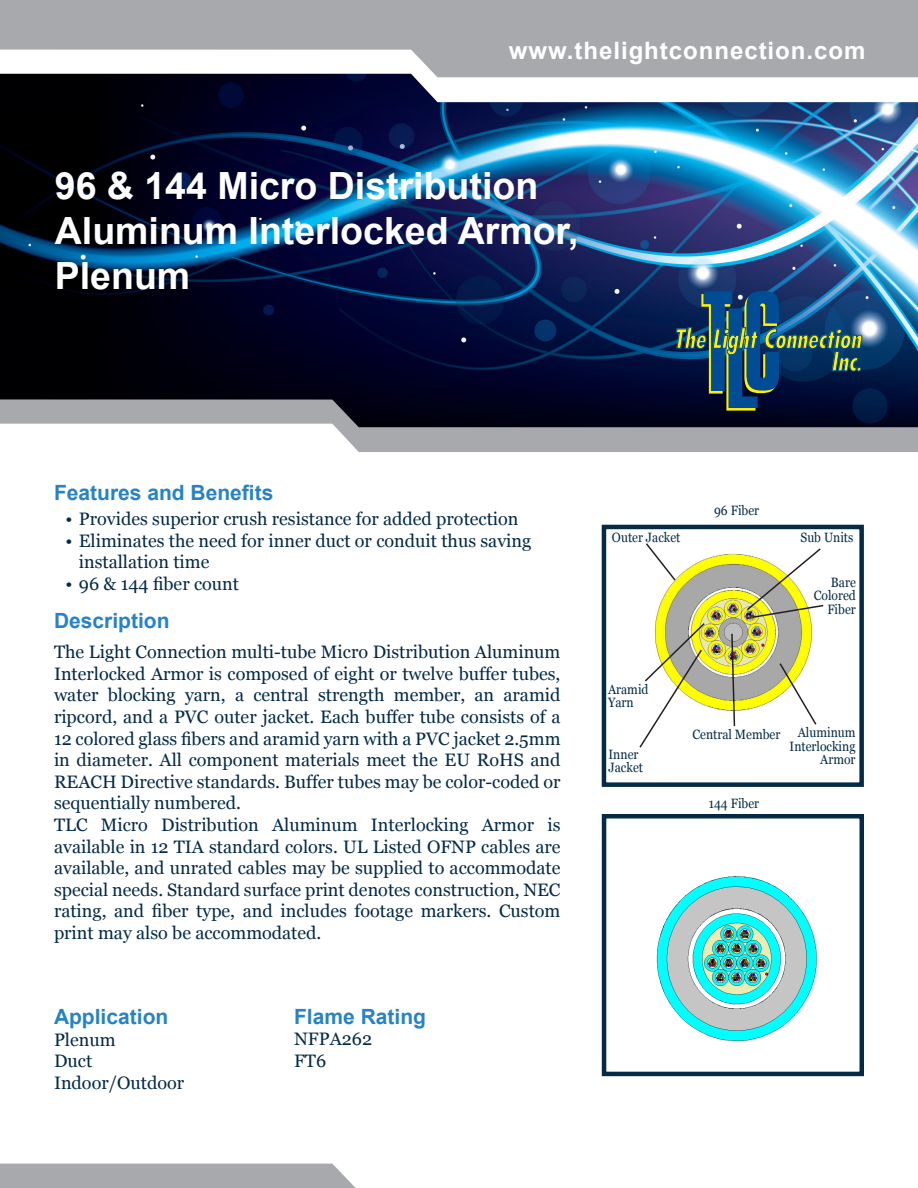
<style>
.page{position:relative;width:918px;height:1188px;background:#fff}
.page>*{position:absolute;margin:0;border:0;box-sizing:border-box;transform-origin:0 0}
.t1{font:700 37.5px "Arial";color:#fff}
.t2{font:italic 700 condensed 25.65px/22.5px "Futura";color:#fff101;text-align:right}
.BlueText{font:700 24px "Arial";letter-spacing:.04em;color:#fff}
.LightBlueHeader{font:700 21px "Arial";color:#2783c5}
.BlueText-2{font:18px/21.6px "Georgia";color:#042a46;text-align:justify}
.t3{font:13.5px/13.5px "Georgia";color:#042a46;scale:.9 1}
.s1{font-size:19.5px}
</style>
<div class="page">
<div style="left:0;top:0;width:918px;height:298px;background:#a8a9ad"></div>
<img style="left:0;top:102px;width:918px;height:297px">
<div style="left:0;top:1164px;width:356px;height:24px;background:#a8a9ad"></div>
<div style="left:602px;top:525px;width:262px;height:262px;background:#fff;border:4px solid #042a46"></div>
<img style="left:655px;top:553px;width:157px;height:159px">
<div style="left:602px;top:814px;width:262px;height:262px;background:#fff;border:4px solid #042a46"></div>
<img style="left:656px;top:876px;width:161px;height:165px">
<svg style="left:0;top:399px;width:918px;height:53px;fill:#a8a9ad"></svg>
<svg style="left:676px;top:291px;width:186px;height:120px;background:#0f3a66"></svg>
<svg style="left:0;top:50px;width:918px;height:52px"></svg>
<svg style="left:778px;top:662px;width:39px;height:63px"></svg>
<svg style="left:646px;top:543px;width:31px;height:39px"></svg>
<svg style="left:745px;top:548px;width:79px;height:71px"></svg>
<svg style="left:730px;top:632px;width:6px;height:95px"></svg>
<svg style="left:639px;top:622px;width:67px;height:126px"></svg>
<p class="BlueText" style="left:509px;top:34px;width:358px">www.thelightconnection.com</p>
<p class="t1" style="left:55px;top:161px;width:485px">96 &amp; 144 Micro Distribution</p>
<p class="t1" style="left:55px;top:206px;width:525px">Aluminum Interlocked Armor,</p>
<p class="t1" style="left:55px;top:251px;width:137px">Plenum</p>
<p class="t2" style="left:674px;top:327px;width:189px">The Light Connection<br>Inc<span class="s1">.</span></p>
<p class="LightBlueHeader" style="left:54px;top:478px;width:221px">Features and Benefits</p>
<p class="BlueText-2" style="left:65px;top:508px;width:455px">• Provides superior crush resistance for added protection</p>
<p class="BlueText-2" style="left:79px;top:530px;width:454px;text-indent:-14px">• Eliminates the need for inner duct or conduit thus saving installation time</p>
<p class="BlueText-2" style="left:65px;top:573px;width:175px">• 96 &amp; 144 fiber count</p>
<p class="LightBlueHeader" style="left:54px;top:606px;width:117px">Description</p>
<p class="BlueText-2" style="left:54px;top:642px;width:508px">The Light Connection multi-tube Micro Distribution Aluminum Interlocked Armor is composed of eight or twelve buffer tubes, water blocking yarn, a central strength member, an aramid ripcord, and a PVC outer jacket. Each buffer tube consists of a 12 colored glass fibers and aramid yarn with a PVC jacket 2.5mm in diameter. All component materials meet the EU RoHS and REACH Directive standards. Buffer tubes may be color-coded or sequentially numbered.</p>
<p class="BlueText-2" style="left:54px;top:814px;width:508px">TLC Micro Distribution Aluminum Interlocking Armor is available in 12 TIA standard colors. UL Listed OFNP cables are available, and unrated cables may be supplied to accommodate special needs. Standard surface print denotes construction, NEC rating, and fiber type, and includes footage markers. Custom print may also be accommodated.</p>
<p class="LightBlueHeader" style="left:54px;top:1003px;width:116px">Application</p>
<p class="BlueText-2" style="left:54px;top:1029px;width:63px">Plenum</p>
<p class="BlueText-2" style="left:54px;top:1051px;width:40px">Duct</p>
<p class="BlueText-2" style="left:54px;top:1072px;width:132px">Indoor/Outdoor</p>
<p class="LightBlueHeader" style="left:294px;top:1002px;width:133px">Flame Rating</p>
<p class="BlueText-2" style="left:294px;top:1029px;width:79px">NFPA262</p>
<p class="BlueText-2" style="left:294px;top:1050px;width:34px">FT6</p>
<p class="t3" style="left:612px;top:531px;width:78px">Outer Jacket</p>
<p class="t3" style="left:714px;top:504px;width:52px">96 Fiber</p>
<p class="t3" style="left:801px;top:531px;width:60px">Sub Units</p>
<p class="t3" style="left:831px;top:575px;width:29px">Bare</p>
<p class="t3" style="left:814px;top:589px;width:48px">Colored</p>
<p class="t3" style="left:827px;top:602px;width:33px">Fiber</p>
<p class="t3" style="left:608px;top:683px;width:46px">Aramid</p>
<p class="t3" style="left:608px;top:696px;width:30px">Yarn</p>
<p class="t3" style="left:609px;top:748px;width:40px">Inner<br>Jacket</p>
<p class="t3" style="left:692px;top:728px;width:99px">Central Member</p>
<p class="t3" style="left:790px;top:726px;width:75px;text-align:right">Aluminum<br>Interlocking<br>Armor</p>
<p class="t3" style="left:709px;top:797px;width:57px">144 Fiber</p>
</div>
